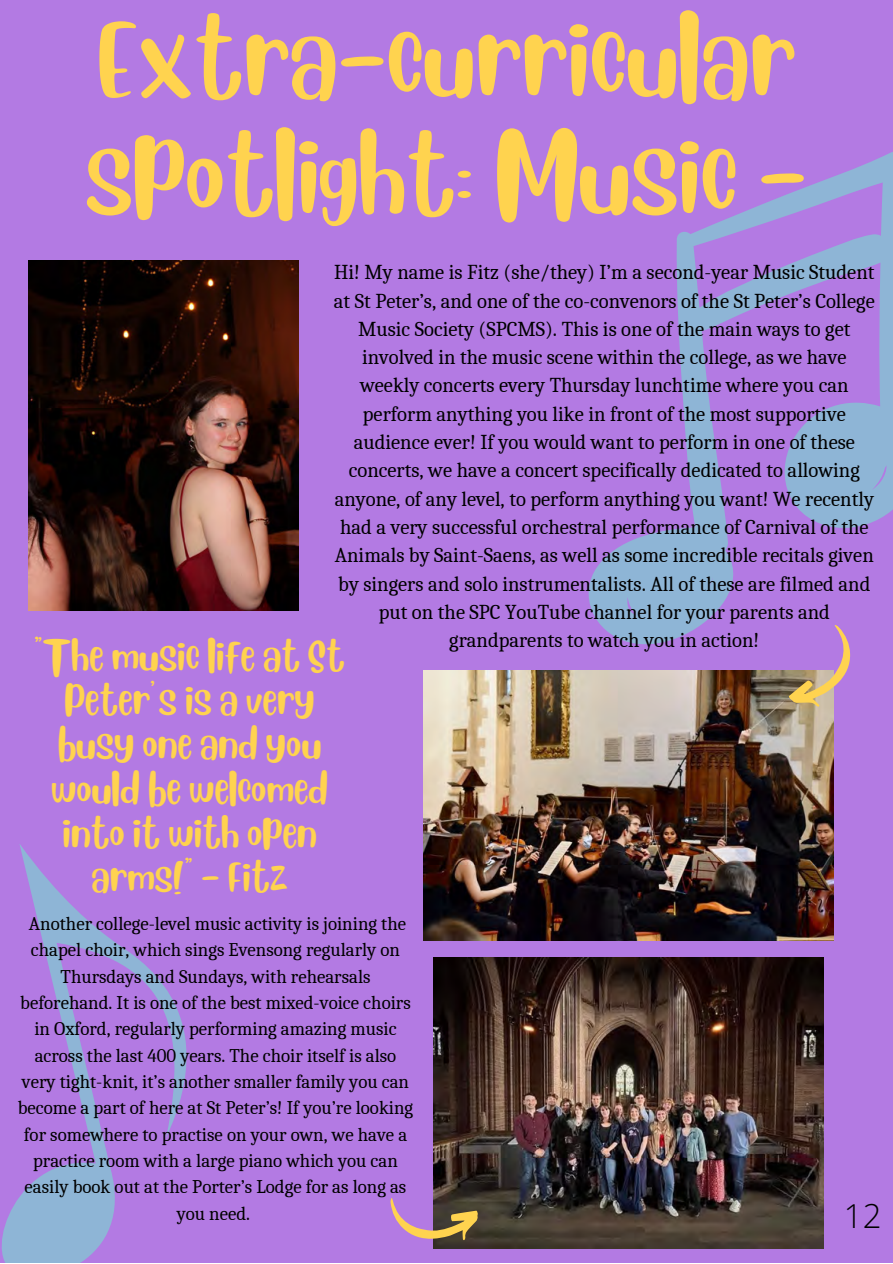
<style>
.page{position:relative;width:893px;height:1264px;background:#fff}
.page>*{position:absolute;margin:0;border:0;box-sizing:border-box;transform-origin:0 0}
.t1{font:83.85px/116.9px "Blueberry";color:#ffd34f}
.t2{font:300 33px "Open Sans";color:#000}
.t3{font:32.1px/44.2px "Blueberry";color:#ffd34f;text-align:center}
.t4{font:20.55px/28.3px "Caladea";color:#000;text-align:center}
.t5{font:18.75px/26.2px "Caladea";color:#000;text-align:center}
</style>
<div class="page">
<div style="left:0;top:0;width:892px;height:1262px;background:#b37ae3"></div>
<img style="left:434px;top:957px;width:389px;height:291px">
<img style="left:423px;top:670px;width:410px;height:270px">
<svg style="left:788px;top:653px;width:62px;height:54px;background:#c29b9d"></svg>
<svg style="left:390px;top:1198px;width:87px;height:42px;background:#9f7b7e"></svg>
<svg style="left:577px;top:148px;width:315px;height:505px;background:#a88adf"></svg>
<img style="left:29px;top:261px;width:269px;height:349px">
<svg style="left:0;top:843px;width:227px;height:419px;background:#ac85e0"></svg>
<h1 class="t1" style="left:85px;top:-13px;width:723px">Extra-curricular spotlight: Music -</h1>
<p class="t4" style="left:334px;top:258px;width:542px">Hi! My name is Fitz (she/they) I’m a second-year Music Student at St Peter’s, and one of the co-convenors of the St Peter’s College Music Society (SPCMS). This is one of the main ways to get involved in the music scene within the college, as we have weekly concerts every Thursday lunchtime where you can perform anything you like in front of the most supportive audience ever! If you would want to perform in one of these concerts, we have a concert specifically dedicated to allowing anyone, of any level, to perform anything you want! We recently had a very successful orchestral performance of Carnival of the Animals by Saint-Saens, as well as some incredible recitals given by singers and solo instrumentalists. All of these are filmed and put on the SPC YouTube channel for your parents and grandparents to watch you in action!</p>
<h3 class="t3" style="left:34px;top:628px;width:312px">"The music life at St<br>Peter’s is a very busy one and you would be welcomed into it with open arms!" - Fitz</h3>
<p class="t5" style="left:18px;top:910px;width:397px">Another college-level music activity is joining the chapel choir, which sings Evensong regularly on Thursdays and Sundays, with rehearsals beforehand. It is one of the best mixed-voice choirs in Oxford, regularly performing amazing music across the last 400 years. The choir itself is also very tight-knit, it’s another smaller family you can become a part of here at St Peter’s! If you’re looking for somewhere to practise on your own, we have a practice room with a large piano which you can easily book out at the Porter’s Lodge for as long as you need.</p>
<h2 class="t2" style="left:843px;top:1193px;width:39px">12</h2>
</div>
